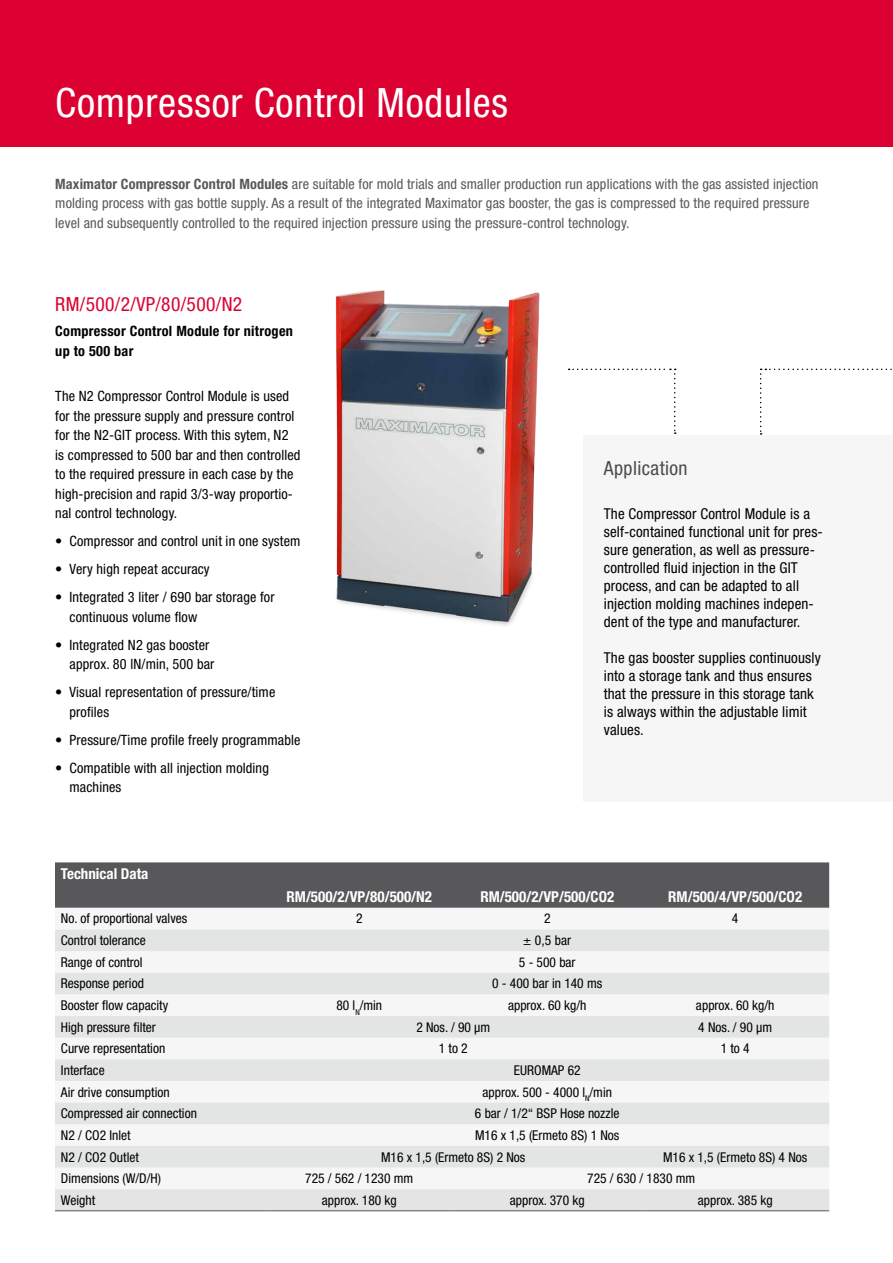
<style>
.page{position:relative;width:893px;height:1263px;background:#fff}
.page>*{position:absolute;margin:0;border:0;box-sizing:border-box;transform-origin:0 0}
.t1{font:condensed 40.5px "Helvetica Neue LT Std";letter-spacing:.02em;color:#fff}
.t2{font:condensed 19.5px "Helvetica Neue LT Std";letter-spacing:.02em;color:#db0031}
.t3{font:condensed 19.5px "Helvetica Neue LT Std";letter-spacing:.02em;color:#4b4b4d}
.t4{font:condensed 15px/18px "Helvetica Neue LT Std";letter-spacing:.01em;color:#000}
.t5{font:700 condensed 15px "Helvetica Neue LT Std";color:#fff}
.t6{font:condensed 14.25px/19.5px "Helvetica Neue LT Std";letter-spacing:.01em;color:#000}
.t7{font:condensed 14.25px/19.5px "Helvetica Neue LT Std";letter-spacing:.01em;color:#58585a}
.t8{font:700 condensed 14.25px/19.5px "Helvetica Neue LT Std";letter-spacing:.02em;color:#000}
.t9{font:condensed 13.5px "Helvetica Neue LT Std";color:#000}
.s1{font-weight:700}
</style>
<div class="page">
<div style="left:0;top:0;width:893px;height:146px;background:#db0031"></div>
<img style="left:335px;top:290px;width:205px;height:336px">
<svg style="left:569px;top:369px;width:107px;height:65px"></svg>
<div style="left:584px;top:435px;width:309px;height:366px;background:#f6f6f6"></div>
<svg style="left:760px;top:369px;width:132px;height:66px"></svg>
<div style="left:55px;top:862px;width:774px;height:46px;background:#58585a"></div>
<svg style="left:55px;top:929px;width:774px;height:281px;fill:#e3e4e4"></svg>
<hr style="left:55px;top:1210px;width:210px;height:1px;background:#58585a">
<hr style="left:265px;top:1210px;width:188px;height:1px;background:#58585a">
<hr style="left:453px;top:1210px;width:188px;height:1px;background:#58585a">
<hr style="left:641px;top:1210px;width:188px;height:1px;background:#58585a">
<h1 class="t1" style="left:55px;top:80px;width:454px">Compressor Control Modules</h1>
<p class="t7" style="left:55px;top:174px;width:765px"><span class="s1">Maximator Compressor Control Modules</span> are suitable for mold trials and smaller production run applications with the gas assisted injection molding process with gas bottle supply. As a result of the integrated Maximator gas booster, the gas is compressed to the required pressure level and subsequently controlled to the required injection pressure using the pressure-control technology.</p>
<h2 class="t2" style="left:55px;top:293px;width:189px">RM/500/2/VP/80/500/N2</h2>
<p class="t8" style="left:55px;top:321px;width:239px">Compressor Control Module for nitrogen up to 500 bar</p>
<p class="t6" style="left:55px;top:386px;width:247px">The N2 Compressor Control Module is used for the pressure supply and pressure control for the N2-GIT process. With this sytem, N2 is compressed to 500 bar and then controlled to the required pressure in each case by the high-precision and rapid 3/3-way proportio&shy;nal control technology.</p>
<p class="t6" style="left:55px;top:531px;width:247px">• Compressor and control unit in one system</p>
<p class="t6" style="left:55px;top:559px;width:156px">• Very high repeat accuracy</p>
<p class="t6" style="left:70px;top:587px;width:207px;text-indent:-14px">• Integrated 3 liter / 690 bar storage for continuous volume flow</p>
<p class="t6" style="left:70px;top:635px;width:146px;text-indent:-14px">• Integrated N2 gas booster approx. 80 lN/min, 500 bar</p>
<p class="t6" style="left:70px;top:682px;width:207px;text-indent:-14px">• Visual representation of pressure/time profiles</p>
<p class="t6" style="left:55px;top:730px;width:247px">• Pressure/Time profile freely programmable</p>
<p class="t6" style="left:70px;top:758px;width:201px;text-indent:-14px">• Compatible with all injection molding machines</p>
<p class="t5" style="left:61px;top:865px;width:89px">Technical Data</p>
<h2 class="t3" style="left:604px;top:457px;width:85px">Application</h2>
<p class="t4" style="left:604px;top:504px;width:221px">The Compressor Control Module is a self-contained functional unit for pres&shy;sure generation, as well as pressure&shy;controlled fluid injection in the GIT process, and can be adapted to all injection molding machines indepen&shy;dent of the type and manufacturer.</p>
<p class="t4" style="left:604px;top:648px;width:218px">The gas booster supplies continuously into a storage tank and thus ensures that the pressure in this storage tank is always within the adjustable limit values.</p>
<p class="t5" style="left:287px;top:887px;width:147px">RM/500/2/VP/80/500/N2</p>
<p class="t5" style="left:480px;top:887px;width:135px">RM/500/2/VP/500/CO2</p>
<p class="t5" style="left:668px;top:887px;width:135px">RM/500/4/VP/500/CO2</p>
<p class="t9" style="left:61px;top:911px;width:128px">No. of proportional valves</p>
<p class="t9" style="left:356px;top:911px;width:8px">2</p>
<p class="t9" style="left:544px;top:911px;width:8px">2</p>
<p class="t9" style="left:732px;top:911px;width:8px">4</p>
<p class="t9" style="left:61px;top:932px;width:86px">Control tolerance</p>
<p class="t9" style="left:523px;top:932px;width:50px">± 0,5 bar</p>
<p class="t9" style="left:61px;top:954px;width:83px">Range of control</p>
<p class="t9" style="left:519px;top:954px;width:58px">5 - 500 bar</p>
<p class="t9" style="left:61px;top:976px;width:84px">Response period</p>
<p class="t9" style="left:492px;top:976px;width:112px">0 - 400 bar in 140 ms</p>
<p class="t9" style="left:61px;top:997px;width:109px">Booster flow capacity</p>
<p class="t9" style="left:336px;top:997px;width:47px">80 l<sub>N</sub>/min</p>
<p class="t9" style="left:508px;top:997px;width:80px">approx. 60 kg/h</p>
<p class="t9" style="left:696px;top:997px;width:80px">approx. 60 kg/h</p>
<p class="t9" style="left:61px;top:1019px;width:96px">High pressure filter</p>
<p class="t9" style="left:416px;top:1019px;width:75px">2 Nos. / 90 µm</p>
<p class="t9" style="left:698px;top:1019px;width:75px">4 Nos. / 90 µm</p>
<p class="t9" style="left:61px;top:1041px;width:106px">Curve representation</p>
<p class="t9" style="left:439px;top:1041px;width:30px">1 to 2</p>
<p class="t9" style="left:721px;top:1041px;width:30px">1 to 4</p>
<p class="t9" style="left:61px;top:1062px;width:45px">Interface</p>
<p class="t9" style="left:514px;top:1062px;width:68px">EUROMAP 62</p>
<p class="t9" style="left:61px;top:1084px;width:110px">Air drive consumption</p>
<p class="t9" style="left:482px;top:1084px;width:131px">approx. 500 - 4000 l<sub>N</sub>/min</p>
<p class="t9" style="left:61px;top:1106px;width:137px">Compressed air connection</p>
<p class="t9" style="left:475px;top:1106px;width:146px">6 bar / 1/2“ BSP Hose nozzle</p>
<p class="t9" style="left:61px;top:1127px;width:71px">N2 / CO2 Inlet</p>
<p class="t9" style="left:475px;top:1127px;width:146px">M16 x 1,5 (Ermeto 8S) 1 Nos</p>
<p class="t9" style="left:61px;top:1149px;width:79px">N2 / CO2 Outlet</p>
<p class="t9" style="left:381px;top:1149px;width:146px">M16 x 1,5 (Ermeto 8S) 2 Nos</p>
<p class="t9" style="left:663px;top:1149px;width:146px">M16 x 1,5 (Ermeto 8S) 4 Nos</p>
<p class="t9" style="left:61px;top:1170px;width:101px">Dimensions (W/D/H)</p>
<p class="t9" style="left:305px;top:1170px;width:109px">725 / 562 / 1230 mm</p>
<p class="t9" style="left:587px;top:1170px;width:110px">725 / 630 / 1830 mm</p>
<p class="t9" style="left:61px;top:1192px;width:36px">Weight</p>
<p class="t9" style="left:322px;top:1192px;width:77px">approx. 180 kg</p>
<p class="t9" style="left:510px;top:1192px;width:77px">approx. 370 kg</p>
<p class="t9" style="left:698px;top:1192px;width:77px">approx. 385 kg</p>
</div>
